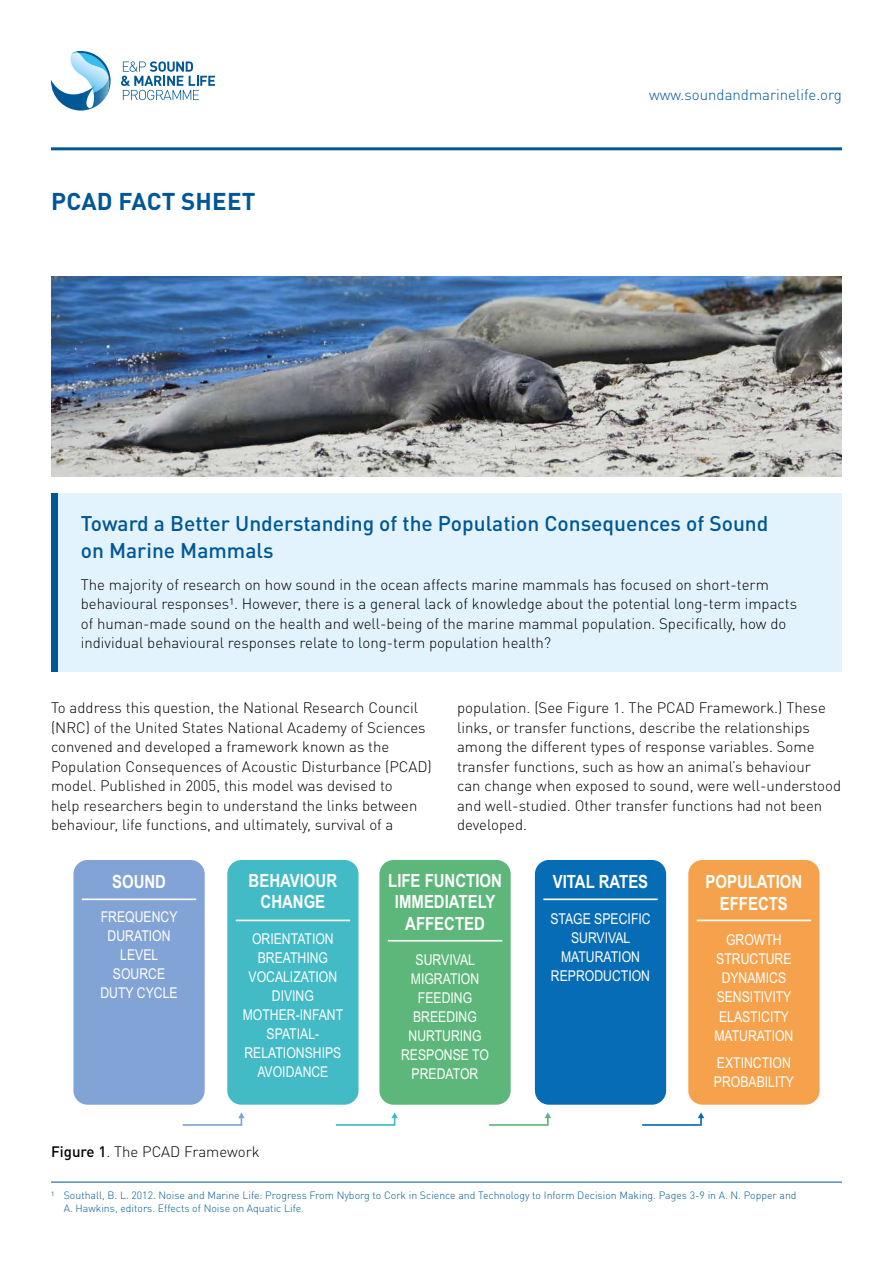
<style>
.page{position:relative;width:893px;height:1263px;background:#fff}
.page>*{position:absolute;margin:0;border:0;box-sizing:border-box;transform-origin:0 0}
.t1{font:700 24px "DIN Pro";letter-spacing:.01em;color:#005795}
.t2{font:500 21px/27px "DIN Pro";color:#005795}
.t3{font:700 18.15px/21.6px "Arial Narrow";color:#fff;text-align:center}
.t4{font:300 15px/19.5px "DIN Pro";color:#000}
.t5{font:300 15px "DIN Pro";color:#005795}
.t6{font:14.85px/19px "Arial Narrow";color:#fff;text-align:center}
.t7{font:300 10.5px/12.6px "DIN Pro";color:#005795}
.s1{font-weight:500}
</style>
<div class="page">
<svg style="left:121px;top:61px;width:94px;height:39px"></svg>
<svg style="left:51px;top:51px;width:60px;height:60px"></svg>
<hr style="left:51px;top:147px;width:791px;height:3px;background:#005795">
<img style="left:51px;top:276px;width:791px;height:200px">
<div style="left:51px;top:493px;width:791px;height:179px;background:#e3f3fd"></div>
<div style="left:51px;top:493px;width:6px;height:179px;background:#005795"></div>
<div style="left:73px;top:860px;width:132px;height:245px;background:#82a3d5;border-radius:14px"></div>
<div style="left:227px;top:860px;width:132px;height:245px;background:#42bbc6;border-radius:14px"></div>
<div style="left:379px;top:860px;width:132px;height:245px;background:#5db77a;border-radius:14px"></div>
<div style="left:535px;top:860px;width:131px;height:245px;background:#066cb5;border-radius:14px"></div>
<div style="left:688px;top:860px;width:131px;height:245px;background:#f6a24c;border-radius:14px"></div>
<svg style="left:182px;top:1112px;width:63px;height:14px"></svg>
<svg style="left:335px;top:1112px;width:63px;height:14px"></svg>
<svg style="left:489px;top:1112px;width:62px;height:14px"></svg>
<svg style="left:642px;top:1112px;width:62px;height:14px"></svg>
<hr style="left:82px;top:898px;width:114px;height:2px;background:#fff">
<hr style="left:236px;top:920px;width:114px;height:1px;background:#fff">
<hr style="left:388px;top:940px;width:114px;height:1px;background:#fff">
<hr style="left:543px;top:898px;width:115px;height:2px;background:#fff">
<hr style="left:697px;top:920px;width:114px;height:1px;background:#fff">
<hr style="left:51px;top:1182px;width:791px;height:1px;background:#005795">
<h1 class="t1" style="left:51px;top:181px;width:206px">PCAD FACT SHEET</h1>
<p class="t5" style="left:649px;top:83px;width:194px">www.soundandmarinelife.org</p>
<h2 class="t2" style="left:81px;top:507px;width:689px">Toward a Better Understanding of the Population Consequences of Sound on Marine Mammals</h2>
<p class="t4" style="left:81px;top:573px;width:718px">The majority of research on how sound in the ocean affects marine mammals has focused on short-term behavioural responses1. However, there is a general lack of knowledge about the potential long-term impacts of human-made sound on the health and well-being of the marine mammal population. Specifically, how do individual behavioural responses relate to long-term population health?</p>
<p class="t4" style="left:51px;top:697px;width:382px">To address this question, the National Research Council (NRC) of the United States National Academy of Sciences convened and developed a framework known as the Population Consequences of Acoustic Disturbance (PCAD) model. Published in 2005, this model was devised to<br>help researchers begin to understand the links between behaviour, life functions, and ultimately, survival of a</p>
<p class="t4" style="left:457px;top:697px;width:386px">population. (See Figure 1. The PCAD Framework.) These links, or transfer functions, describe the relationships among the different types of response variables. Some transfer functions, such as how an animal’s behaviour<br>can change when exposed to sound, were well-understood and well-studied. Other transfer functions had not been developed.</p>
<p class="t3" style="left:112px;top:870px;width:55px">SOUND</p>
<p class="t6" style="left:100px;top:907px;width:79px">FREQUENCY<br>DURATION<br>LEVEL<br>SOURCE<br>DUTY CYCLE</p>
<p class="t3" style="left:249px;top:868px;width:90px">BEHAVIOUR<br>CHANGE</p>
<p class="t6" style="left:243px;top:928px;width:102px">ORIENTATION<br>BREATHING<br>VOCALIZATION<br>DIVING<br>MOTHER-INFANT<br>SPATIAL-<br>RELATIONSHIPS<br>AVOIDANCE</p>
<p class="t4" style="left:51px;top:1140px;width:210px"><span class="s1">Figure 1</span>. The PCAD Framework</p>
<p class="t3" style="left:388px;top:868px;width:115px">LIFE FUNCTION<br>IMMEDIATELY<br>AFFECTED</p>
<p class="t6" style="left:401px;top:950px;width:89px">SURVIVAL<br>MIGRATION<br>FEEDING<br>BREEDING<br>NURTURING<br>RESPONSE TO<br>PREDATOR</p>
<p class="t3" style="left:553px;top:870px;width:97px">VITAL RATES</p>
<p class="t6" style="left:550px;top:908px;width:102px">STAGE SPECIFIC<br>SURVIVAL<br>MATURATION<br>REPRODUCTION</p>
<p class="t3" style="left:705px;top:870px;width:98px">POPULATION<br>EFFECTS</p>
<p class="t6" style="left:714px;top:930px;width:80px">GROWTH<br>STRUCTURE<br>DYNAMICS<br>SENSITIVITY<br>ELASTICITY<br>MATURATION</p>
<p class="t6" style="left:714px;top:1052px;width:82px;text-align:left">EXTINCTION<br>PROBABILITY</p>
<p class="t7" style="left:64px;top:1188px;width:734px;text-indent:-13px">1 Southall, B. L. 2012. Noise and Marine Life: Progress From Nyborg to Cork in Science and Technology to Inform Decision Making. Pages 3-9 in A. N. Popper and<br>A. Hawkins, editors. Effects of Noise on Aquatic Life.</p>
</div>
